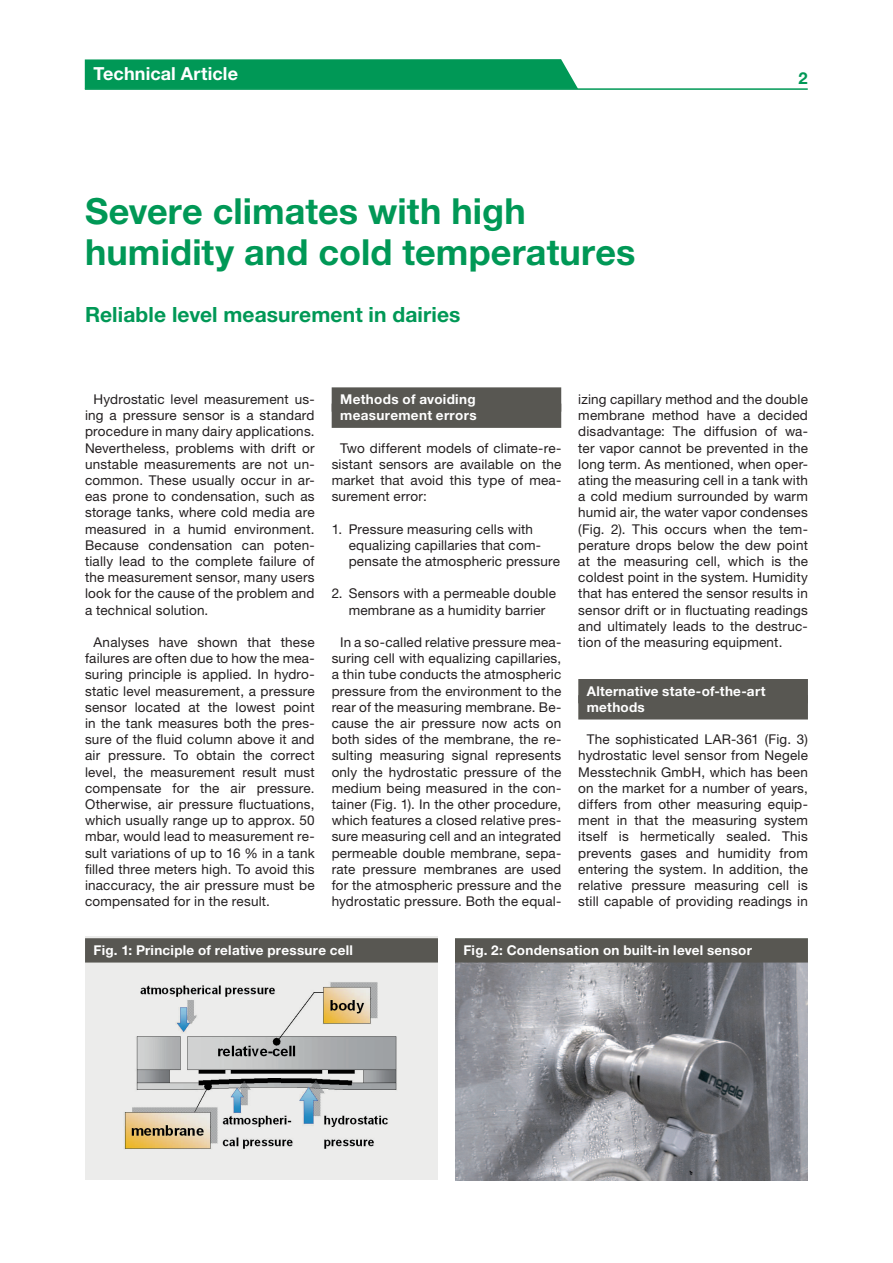
<style>
.page{position:relative;width:893px;height:1263px;background:#fff}
.page>*{position:absolute;margin:0;border:0;box-sizing:border-box;transform-origin:0 0}
.t1{font:700 36px/40.5px "Helvetica Neue LT Pro";letter-spacing:.005em;color:#009856}
.t2{font:700 21px "Helvetica Neue LT Pro";letter-spacing:.005em;color:#009856}
.t3{font:700 18px "Helvetica Neue LT Pro";letter-spacing:.005em;color:#fff}
.t4{font:700 16.5px "Helvetica Neue LT Pro";color:#009856}
.t5{font:13.5px/16.2px "Helvetica Neue LT Pro";letter-spacing:.015em;color:#231f20;text-align:justify}
.t6{font:700 13.5px/16.2px "Helvetica Neue LT Pro";letter-spacing:.02em;color:#fff}
</style>
<div class="page">
<div style="left:85px;top:59px;width:493px;height:29px;background:#009856"></div>
<hr style="left:85px;top:88px;width:723px;height:2px;background:#009856">
<div style="left:85px;top:936px;width:353px;height:243px;background:#ececeb"></div>
<img style="left:455px;top:962px;width:353px;height:218px">
<div style="left:332px;top:387px;width:229px;height:25px;background:#585752"></div>
<div style="left:332px;top:404px;width:229px;height:24px;background:#585752"></div>
<div style="left:578px;top:679px;width:230px;height:24px;background:#585752"></div>
<div style="left:578px;top:695px;width:230px;height:24px;background:#585752"></div>
<div style="left:85px;top:938px;width:353px;height:24px;background:#585752"></div>
<div style="left:455px;top:938px;width:353px;height:24px;background:#585752"></div>
<img style="left:124px;top:982px;width:273px;height:167px">
<h3 class="t3" style="left:94px;top:62px;width:146px">Technical Article</h3>
<h1 class="t1" style="left:85px;top:191px;width:552px">Severe climates with high humidity and cold temperatures</h1>
<h2 class="t2" style="left:85px;top:301px;width:377px">Reliable level measurement in dairies</h2>
<p class="t4" style="left:798px;top:68px;width:11px">2</p>
<p class="t5" style="left:85px;top:391px;width:231px;text-indent:9px">Hydrostatic level measurement us&shy;ing a pressure sensor is a standard procedure in many dairy applications.<br>Nevertheless, problems with drift or unstable measurements are not un&shy;common. These usually occur in ar&shy;eas prone to condensation, such as storage tanks, where cold media are measured in a humid environment.<br>Because condensation can poten&shy;tially lead to the complete failure of the measurement sensor, many users look for the cause of the problem and a technical solution.</p>
<p class="t5" style="left:85px;top:634px;width:231px;text-indent:9px">Analyses have shown that these failures are often due to how the mea&shy;suring principle is applied. In hydro&shy;static level measurement, a pressure sensor located at the lowest point in the tank measures both the pres&shy;sure of the fluid column above it and air pressure. To obtain the correct level, the measurement result must compensate for the air pressure.<br>Otherwise, air pressure fluctuations, which usually range up to approx. 50 mbar, would lead to measurement re&shy;sult variations of up to 16 % in a tank filled three meters high. To avoid this inaccuracy, the air pressure must be compensated for in the result.</p>
<p class="t6" style="left:340px;top:391px;width:138px">Methods of avoiding measurement errors</p>
<p class="t5" style="left:332px;top:439px;width:231px;text-indent:9px">Two different models of climate-re&shy;sistant sensors are available on the market that avoid this type of mea&shy;surement error:</p>
<p class="t5" style="left:349px;top:520px;width:213px;text-align:left;text-indent:-17px">1. Pressure measuring cells with equalizing capillaries that com&shy;pensate the atmospheric pressure</p>
<p class="t5" style="left:332px;top:585px;width:226px;text-align:center">2. Sensors with a permeable double membrane as a humidity barrier</p>
<p class="t5" style="left:332px;top:634px;width:231px;text-indent:9px">In a so-called relative pressure mea&shy;suring cell with equalizing capillaries, a thin tube conducts the atmospheric pressure from the environment to the rear of the measuring membrane. Be&shy;cause the air pressure now acts on both sides of the membrane, the re&shy;sulting measuring signal represents only the hydrostatic pressure of the medium being measured in the con&shy;tainer (Fig. 1). In the other procedure, which features a closed relative pres&shy;sure measuring cell and an integrated permeable double membrane, sepa&shy;rate pressure membranes are used for the atmospheric pressure and the hydrostatic pressure. Both the equal-</p>
<p class="t5" style="left:578px;top:391px;width:231px">izing capillary method and the double membrane method have a decided disadvantage: The diffusion of wa&shy;ter vapor cannot be prevented in the long term. As mentioned, when oper&shy;ating the measuring cell in a tank with a cold medium surrounded by warm humid air, the water vapor condenses (Fig. 2). This occurs when the tem&shy;perature drops below the dew point at the measuring cell, which is the coldest point in the system. Humidity that has entered the sensor results in sensor drift or in fluctuating readings and ultimately leads to the destruc&shy;tion of the measuring equipment.</p>
<p class="t6" style="left:587px;top:682px;width:180px">Alternative state-of-the-art methods</p>
<p class="t5" style="left:578px;top:731px;width:231px;text-indent:9px">The sophisticated LAR-361 (Fig. 3) hydrostatic level sensor from Negele Messtechnik GmbH, which has been on the market for a number of years, differs from other measuring equip&shy;ment in that the measuring system itself is hermetically sealed. This prevents gases and humidity from entering the system. In addition, the relative pressure measuring cell is still capable of providing readings in</p>
<p class="t6" style="left:94px;top:942px;width:261px">Fig. 1: Principle of relative pressure cell</p>
<p class="t6" style="left:463px;top:942px;width:290px">Fig. 2: Condensation on built-in level sensor</p>
</div>
